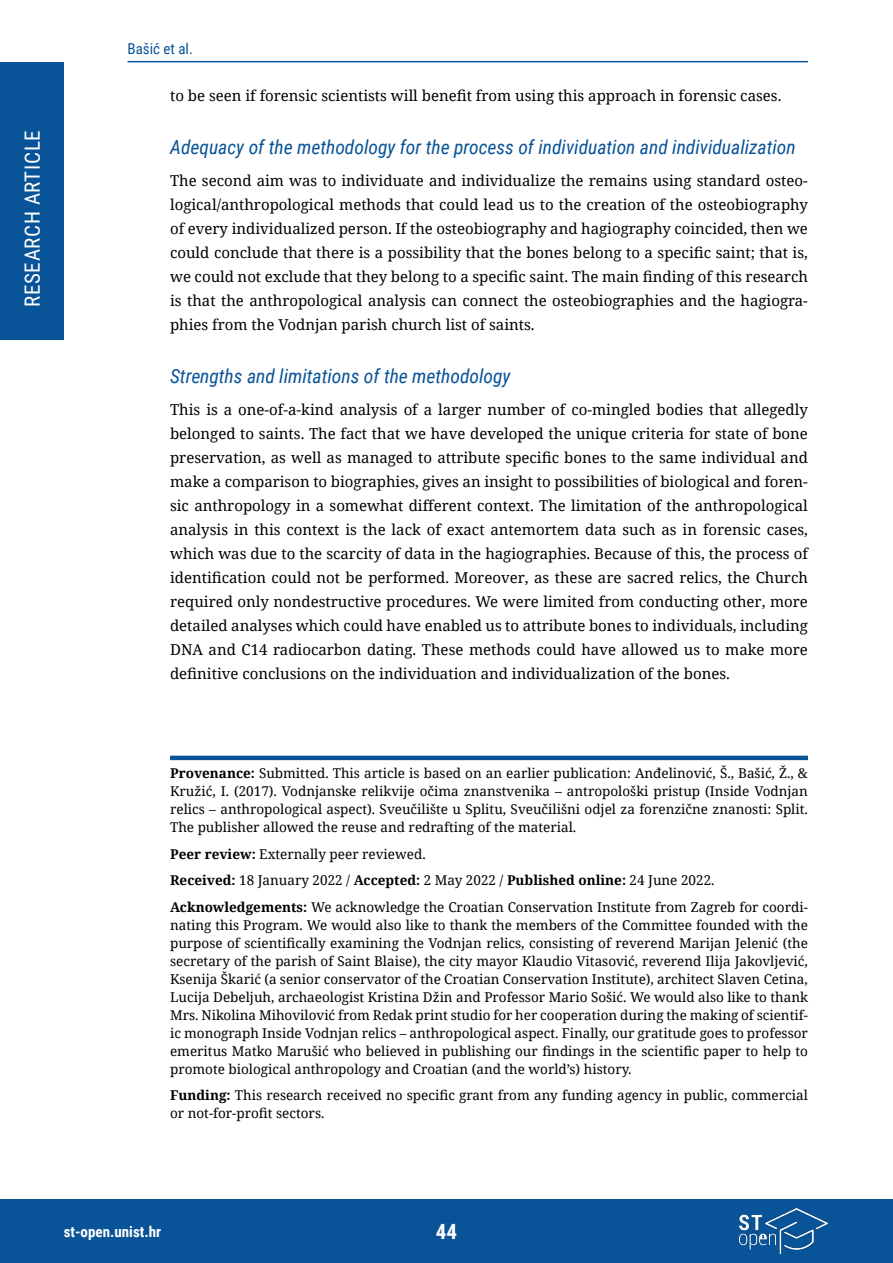
<style>
.page{position:relative;width:893px;height:1263px;background:#fff}
.page>*{position:absolute;margin:0;border:0;box-sizing:border-box;transform-origin:0 0}
.t1{font:21px "Roboto Condensed";letter-spacing:.035em;color:#fff}
.t2{font:700 21px "Roboto Condensed";color:#fff}
.t3{font:italic 19.5px "Roboto Condensed";color:#095398}
.t4{font:15px/24px "Noto Serif";color:#000;text-align:justify}
.t5{font:700 15px "Roboto Condensed";color:#fff}
.t6{font:15px "Roboto Condensed";color:#095398}
.t7{font:13.5px/18px "Noto Serif";color:#000;text-align:justify}
.s1{font-weight:700}
</style>
<div class="page">
<div style="left:0;top:62px;width:64px;height:278px;background:#095398"></div>
<div style="left:0;top:1199px;width:893px;height:64px;background:#095398"></div>
<hr style="left:128px;top:61px;width:680px;height:1px;background:#095398">
<img style="left:740px;top:1209px;width:87px;height:44px">
<hr style="left:170px;top:756px;width:638px;height:4px;background:#095398">
<h1 class="t1" style="left:18px;top:307px;width:179px;rotate:-90deg">RESEARCH ARTICLE</h1>
<p class="t6" style="left:128px;top:38px;width:67px">Bašić et al.</p>
<p class="t4" style="left:170px;top:83px;width:613px">to be seen if forensic scientists will benefit from using this approach in forensic cases.</p>
<h2 class="t3" style="left:170px;top:133px;width:627px">Adequacy of the methodology for the process of individuation and individualization</h2>
<p class="t4" style="left:170px;top:168px;width:639px">The second aim was to individuate and individualize the remains using standard osteo&shy;logical/anthropological methods that could lead us to the creation of the osteobiography of every individualized person. If the osteobiography and hagiography coincided, then we could conclude that there is a possibility that the bones belong to a specific saint; that is, we could not exclude that they belong to a specific saint. The main finding of this research is that the anthropological analysis can connect the osteobiographies and the hagiogra&shy;phies from the Vodnjan parish church list of saints.</p>
<h2 class="t3" style="left:170px;top:362px;width:342px">Strengths and limitations of the methodology</h2>
<p class="t4" style="left:170px;top:397px;width:639px">This is a one-of-a-kind analysis of a larger number of co-mingled bodies that allegedly belonged to saints. The fact that we have developed the unique criteria for state of bone preservation, as well as managed to attribute specific bones to the same individual and make a comparison to biographies, gives an insight to possibilities of biological and foren&shy;sic anthropology in a somewhat different context. The limitation of the anthropological analysis in this context is the lack of exact antemortem data such as in forensic cases, which was due to the scarcity of data in the hagiographies. Because of this, the process of identification could not be performed. Moreover, as these are sacred relics, the Church required only nondestructive procedures. We were limited from conducting other, more detailed analyses which could have enabled us to attribute bones to individuals, including DNA and C14 radiocarbon dating. These methods could have allowed us to make more definitive conclusions on the individuation and individualization of the bones.</p>
<p class="t7" style="left:170px;top:764px;width:639px"><span class="s1">Provenance:</span> Submitted. This article is based on an earlier publication: Anđelinović, Š., Bašić, Ž., &amp; Kružić, I. (2017). Vodnjanske relikvije očima znanstvenika – antropološki pristup (Inside Vodnjan relics – anthropological aspect). Sveučilište u Splitu, Sveučilišni odjel za forenzične znanosti: Split.<br>The publisher allowed the reuse and redrafting of the material.</p>
<p class="t7" style="left:170px;top:840px;width:639px;line-height:26.5px;text-align:left"><span class="s1">Peer review:</span> Externally peer reviewed.<br><span class="s1">Received:</span> 18 January 2022 / <span class="s1">Accepted:</span> 2 May 2022 / <span class="s1">Published online:</span> 24 June 2022.<br><span class="s1">Acknowledgements:</span> We acknowledge the Croatian Conservation Institute from Zagreb for coordi-</p>
<p class="t7" style="left:170px;top:915px;width:639px">nating this Program. We would also like to thank the members of the Committee founded with the purpose of scientifically examining the Vodnjan relics, consisting of reverend Marijan Jelenić (the secretary of the parish of Saint Blaise), the city mayor Klaudio Vitasović, reverend Ilija Jakovljević, Ksenija Škarić (a senior conservator of the Croatian Conservation Institute), architect Slaven Cetina, Lucija Debeljuh, archaeologist Kristina Džin and Professor Mario Sošić. We would also like to thank Mrs. Nikolina Mihovilović from Redak print studio for her cooperation during the making of scientif&shy;ic monograph Inside Vodnjan relics – anthropological aspect. Finally, our gratitude goes to professor emeritus Matko Marušić who believed in publishing our findings in the scientific paper to help to promote biological anthropology and Croatian (and the world’s) history.</p>
<p class="t7" style="left:170px;top:1086px;width:639px"><span class="s1">Funding:</span> This research received no specific grant from any funding agency in public, commercial or not-for-profit sectors.</p>
<p class="t5" style="left:64px;top:1221px;width:99px">st-open.unist.hr</p>
<h1 class="t2" style="left:436px;top:1217px;width:23px">44</h1>
</div>
